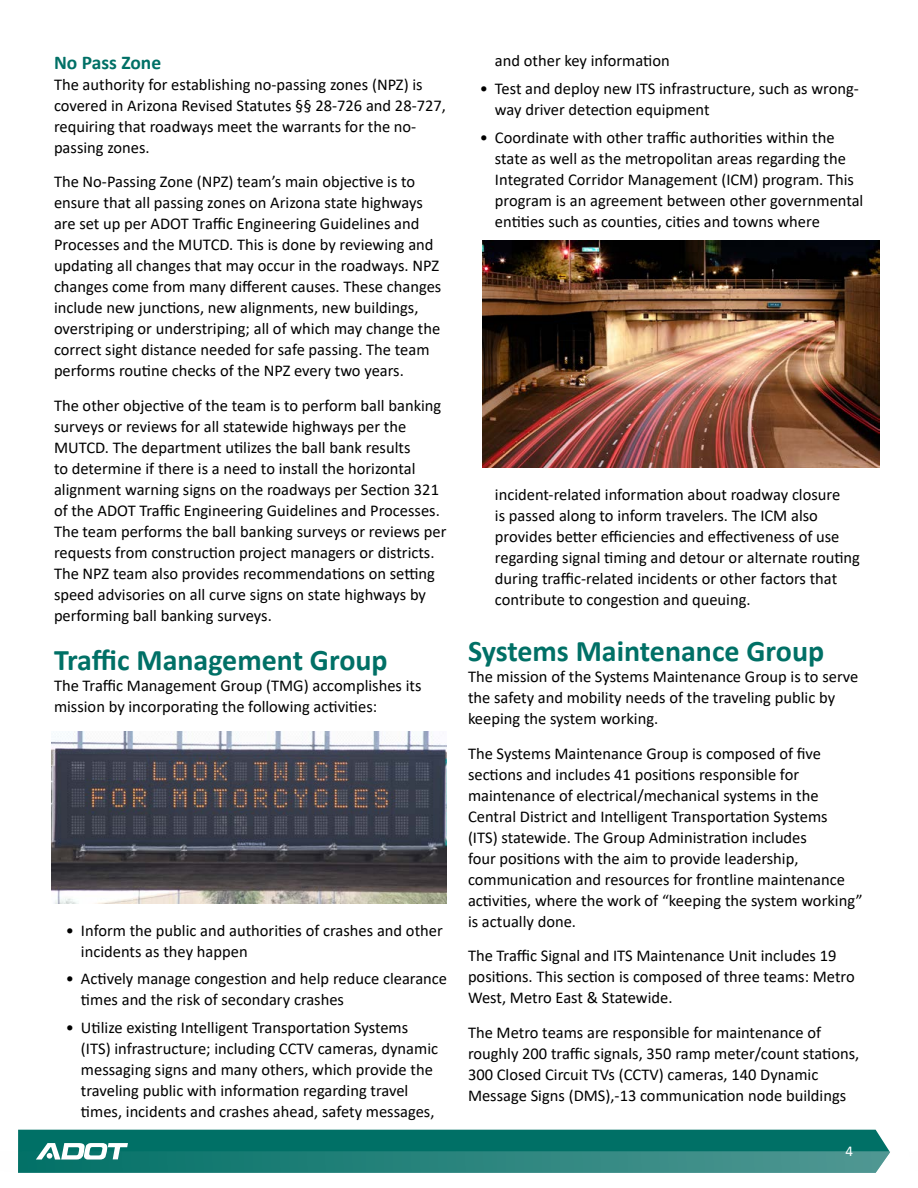
<style>
.page{position:relative;width:918px;height:1188px;background:#fff}
.page>*{position:absolute;margin:0;border:0;box-sizing:border-box;transform-origin:0 0}
.t1{font:700 30px "Calibri";color:#007066}
.t2{font:700 19.5px "Calibri";color:#007066}
.t3{font:16.5px/21px "Calibri";color:#000}
.t4{font:15px "Calibri";color:#fff}
</style>
<div class="page">
<svg style="left:18px;top:1130px;width:872px;height:43px"></svg>
<img style="left:482px;top:240px;width:398px;height:227px">
<img style="left:51px;top:732px;width:396px;height:171px">
<p class="t2" style="left:54px;top:48px;width:109px">No Pass Zone</p>
<p class="t3" style="left:54px;top:73px;width:393px">The authority for establishing no-passing zones (NPZ) is covered in Arizona Revised Statutes §§ 28-726 and 28-727, requiring that roadways meet the warrants for the no&shy;passing zones.</p>
<p class="t3" style="left:54px;top:171px;width:389px">The No-Passing Zone (NPZ) team’s main objective is to ensure that all passing zones on Arizona state highways are set up per ADOT Traffic Engineering Guidelines and Processes and the MUTCD. This is done by reviewing and updating all changes that may occur in the roadways. NPZ changes come from many different causes. These changes include new junctions, new alignments, new buildings, overstriping or understriping; all of which may change the correct sight distance needed for safe passing. The team performs routine checks of the NPZ every two years.</p>
<p class="t3" style="left:54px;top:394px;width:394px">The other objective of the team is to perform ball banking surveys or reviews for all statewide highways per the MUTCD. The department utilizes the ball bank results<br>to determine if there is a need to install the horizontal alignment warning signs on the roadways per Section 321 of the ADOT Traffic Engineering Guidelines and Processes.<br>The team performs the ball banking surveys or reviews per requests from construction project managers or districts.<br>The NPZ team also provides recommendations on setting speed advisories on all curve signs on state highways by performing ball banking surveys.</p>
<h1 class="t1" style="left:54px;top:639px;width:335px">Traffic Management Group</h1>
<p class="t3" style="left:54px;top:675px;width:369px">The Traffic Management Group (TMG) accomplishes its mission by incorporating the following activities:</p>
<p class="t3" style="left:81px;top:919px;width:363px;text-indent:-15px">• Inform the public and authorities of crashes and other incidents as they happen</p>
<p class="t3" style="left:81px;top:968px;width:368px;text-indent:-15px">• Actively manage congestion and help reduce clearance times and the risk of secondary crashes</p>
<p class="t3" style="left:81px;top:1017px;width:359px;text-indent:-15px">• Utilize existing Intelligent Transportation Systems (ITS) infrastructure; including CCTV cameras, dynamic messaging signs and many others, which provide the traveling public with information regarding travel times, incidents and crashes ahead, safety messages,</p>
<p class="t3" style="left:495px;top:50px;width:176px">and other key information</p>
<p class="t3" style="left:495px;top:78px;width:365px;text-indent:-15px">• Test and deploy new ITS infrastructure, such as wrong&shy;way driver detection equipment</p>
<p class="t3" style="left:495px;top:127px;width:370px;text-indent:-15px">• Coordinate with other traffic authorities within the state as well as the metropolitan areas regarding the Integrated Corridor Management (ICM) program. This program is an agreement between other governmental entities such as counties, cities and towns where</p>
<p class="t3" style="left:495px;top:484px;width:367px">incident-related information about roadway closure<br>is passed along to inform travelers. The ICM also provides better efficiencies and effectiveness of use regarding signal timing and detour or alternate routing during traffic-related incidents or other factors that contribute to congestion and queuing.</p>
<h1 class="t1" style="left:468px;top:630px;width:358px">Systems Maintenance Group</h1>
<p class="t3" style="left:468px;top:666px;width:392px">The mission of the Systems Maintenance Group is to serve the safety and mobility needs of the traveling public by keeping the system working.</p>
<p class="t3" style="left:468px;top:742px;width:396px">The Systems Maintenance Group is composed of five sections and includes 41 positions responsible for maintenance of electrical/mechanical systems in the Central District and Intelligent Transportation Systems<br>(ITS) statewide. The Group Administration includes<br>four positions with the aim to provide leadership, communication and resources for frontline maintenance activities, where the work of “keeping the system working” is actually done.</p>
<p class="t3" style="left:468px;top:945px;width:388px">The Traffic Signal and ITS Maintenance Unit includes 19 positions. This section is composed of three teams: Metro<br>West, Metro East &amp; Statewide.</p>
<p class="t3" style="left:468px;top:1021px;width:393px">The Metro teams are responsible for maintenance of roughly 200 traffic signals, 350 ramp meter/count stations, 300 Closed Circuit TVs (CCTV) cameras, 140 Dynamic Message Signs (DMS),-13 communication node buildings</p>
<p class="t4" style="left:846px;top:1140px;width:9px">4</p>
</div>
